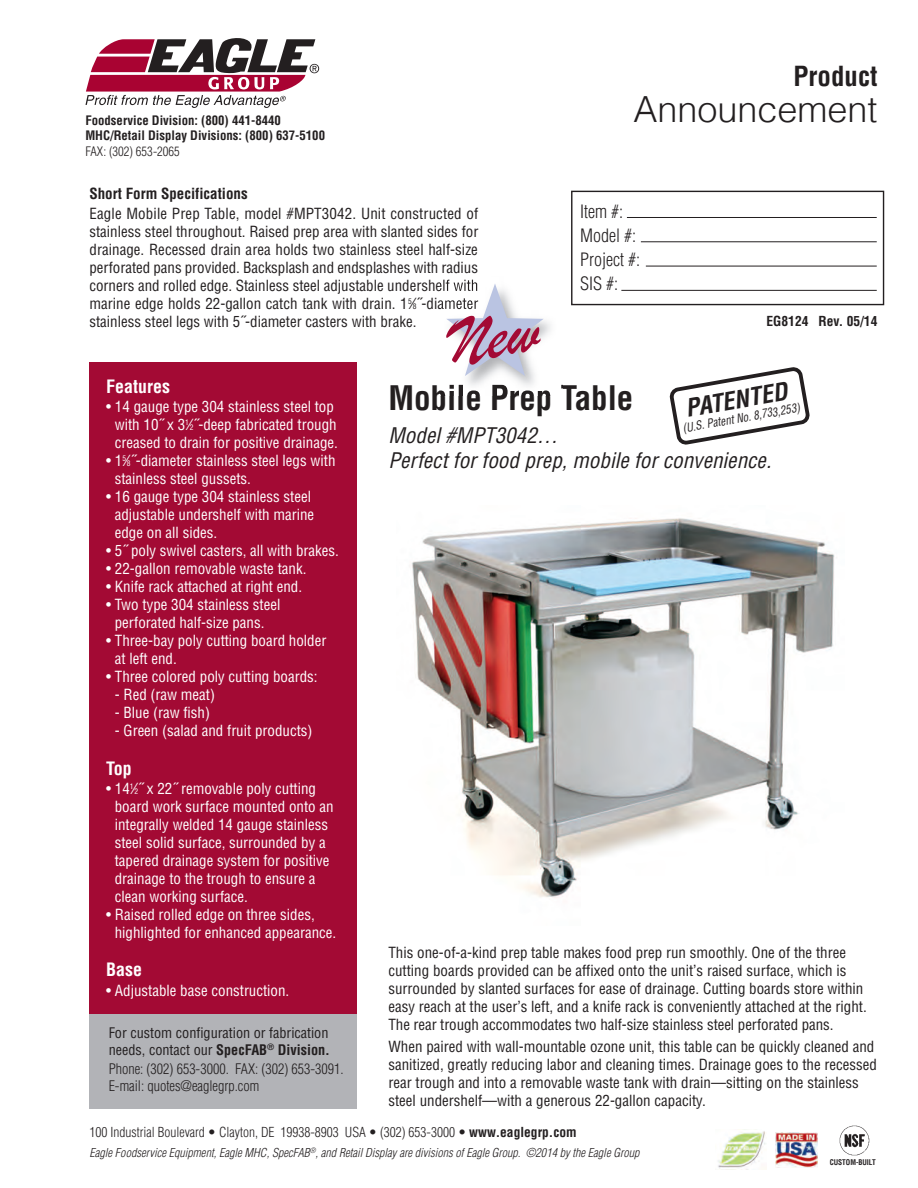
<style>
.page{position:relative;width:918px;height:1188px;background:#fff}
.page>*{position:absolute;margin:0;border:0;box-sizing:border-box;transform-origin:0 0}
.t1{font:300 36px "Helvetica";color:#231f20}
.t2{font:700 condensed 33px "Helvetica";color:#231f20}
.t3{font:700 condensed 27px "Helvetica";color:#231f20}
.t4{font:italic 700 condensed 24.15px "Helvetica";color:#231f20}
.t5{font:italic condensed 21px/25.2px "Helvetica";letter-spacing:.005em;color:#231f20}
.t6{font:300 condensed 18px/24px "Helvetica";color:#231f20}
.t7{font:700 condensed 18px "Helvetica";color:#fff}
.t8{font:condensed 15px/18px "Helvetica";color:#231f20}
.t9{font:condensed 15px/18px "Helvetica";color:#fff}
.t10{font:700 condensed 15px "Helvetica";color:#231f20}
.t11{font:condensed 14.25px/16.5px "Helvetica";color:#231f20}
.t12{font:300 condensed 14.25px/16.5px "Helvetica";color:#231f20}
.t13{font:300 condensed 13.5px "Helvetica";color:#231f20}
.t14{font:700 condensed 13.5px "Helvetica";color:#231f20}
.t15{font:700 condensed 12.75px/15.3px "Helvetica";color:#231f20}
.t16{font:300 condensed 12.75px "Helvetica";color:#231f20}
.t17{font:italic 300 condensed 12px "Helvetica";letter-spacing:.005em;color:#231f20}
.t18{font:italic condensed 12px "Helvetica";color:#231f20;scale:.9 1}
.t19{font:700 condensed 7.65px "Helvetica";color:#231f20;scale:.95 1}
.s1{font-size:7.5px}
.s2{font-weight:700}
</style>
<div class="page">
<img style="left:412px;top:518px;width:423px;height:380px">
<div style="left:90px;top:1013px;width:267px;height:95px;background:#b2b3b7"></div>
<svg style="left:85px;top:38px;width:234px;height:70px"></svg>
<div style="left:90px;top:362px;width:267px;height:652px;background:#a30a34"></div>
<div style="left:571px;top:191px;width:313px;height:114px;border:1px solid #231f20"></div>
<hr style="left:627px;top:217px;width:250px;height:1px;background:#231f20">
<hr style="left:641px;top:241px;width:236px;height:1px;background:#231f20">
<hr style="left:646px;top:266px;width:231px;height:1px;background:#231f20">
<hr style="left:621px;top:290px;width:256px;height:1px;background:#231f20">
<img style="left:776px;top:1132px;width:42px;height:36px">
<img style="left:718px;top:1129px;width:48px;height:41px">
<svg style="left:839px;top:1125px;width:19px;height:19px"></svg>
<img style="left:840px;top:1126px;width:29px;height:30px">
<svg style="left:669px;top:367px;width:141px;height:78px"></svg>
<img style="left:440px;top:279px;width:123px;height:106px">
<img style="left:440px;top:385px;width:123px;height:10px">
<img style="left:440px;top:297px;width:6px;height:12px">
<svg style="left:446px;top:284px;width:98px;height:92px"></svg>
<p class="t15" style="left:85px;top:113px;width:241px">Foodservice Division: (800) 441-8440<br>MHC/Retail Display Divisions: (800) 637-5100</p>
<p class="t16" style="left:85px;top:144px;width:96px">FAX: (302) 653-2065</p>
<p class="t10" style="left:90px;top:185px;width:160px">Short Form Specifications</p>
<p class="t8" style="left:90px;top:205px;width:390px;text-align:justify">Eagle Mobile Prep Table, model #MPT3042. Unit constructed of stainless steel throughout. Raised prep area with slanted sides for drainage. Recessed drain area holds two stainless steel half-size perforated pans provided. Backsplash and endsplashes with radius corners and rolled edge. Stainless steel adjustable undershelf with marine edge holds 22-gallon catch tank with drain. 1<sup>5</sup>⁄<span class="s1">8</span>˝-diameter stainless steel legs with 5˝-diameter casters with brake.</p>
<h3 class="t3" style="left:794px;top:61px;width:85px">Product</h3>
<h1 class="t1" style="left:633px;top:95px;width:246px">Announcement</h1>
<p class="t6" style="left:580px;top:200px;width:61px">Item #:<br>Model #:<br>Project #:<br>SIS #:</p>
<p class="t14" style="left:767px;top:313px;width:112px">EG8124 Rev. 05/14</p>
<p class="t7" style="left:106px;top:376px;width:65px">Features</p>
<p class="t9" style="left:106px;top:398px;width:233px;text-align:center">• 14 gauge type 304 stainless steel top with 10˝ x 3<sup>1</sup>⁄<span class="s1">2</span>˝-deep fabricated trough creased to drain for positive drainage.</p>
<p class="t9" style="left:115px;top:452px;width:222px;text-indent:-9px">• 1<sup>5</sup>⁄<span class="s1">8</span>˝-diameter stainless steel legs with stainless steel gussets.</p>
<p class="t9" style="left:115px;top:488px;width:201px;text-indent:-9px">• 16 gauge type 304 stainless steel adjustable undershelf with marine edge on all sides.</p>
<p class="t9" style="left:106px;top:542px;width:234px">• 5˝ poly swivel casters, all with brakes.</p>
<p class="t9" style="left:106px;top:560px;width:202px">• 22-gallon removable waste tank.</p>
<p class="t9" style="left:106px;top:578px;width:198px">• Knife rack attached at right end.</p>
<p class="t9" style="left:106px;top:596px;width:176px;text-align:center">• Two type 304 stainless steel perforated half-size pans.</p>
<p class="t9" style="left:115px;top:632px;width:213px;text-indent:-9px">• Three-bay poly cutting board holder at left end.</p>
<p class="t9" style="left:106px;top:668px;width:213px">• Three colored poly cutting boards:</p>
<p class="t9" style="left:115px;top:686px;width:102px">- Red (raw meat)</p>
<p class="t9" style="left:115px;top:704px;width:97px">- Blue (raw fish)</p>
<p class="t9" style="left:115px;top:722px;width:199px">- Green (salad and fruit products)</p>
<p class="t7" style="left:106px;top:758px;width:27px">Top</p>
<p class="t9" style="left:115px;top:780px;width:220px;text-indent:-9px">• 14<sup>1</sup>⁄<span class="s1">2</span>˝ x 22˝ removable poly cutting board work surface mounted onto an integrally welded 14 gauge stainless steel solid surface, surrounded by a tapered drainage system for positive drainage to the trough to ensure a clean working surface.</p>
<p class="t9" style="left:115px;top:906px;width:223px;text-indent:-9px">• Raised rolled edge on three sides, highlighted for enhanced appearance.</p>
<p class="t7" style="left:106px;top:959px;width:37px">Base</p>
<p class="t9" style="left:106px;top:981px;width:185px">• Adjustable base construction.</p>
<p class="t11" style="left:109px;top:1025px;width:223px">For custom configuration or fabrication needs, contact our <span class="s2">SpecFAB</span><sup>®</sup> <span class="s2">Division.</span></p>
<p class="t12" style="left:109px;top:1061px;width:237px">Phone: (302) 653-3000. FAX: (302) 653-3091.<br>E-mail: quotes@eaglegrp.com</p>
<h3 class="t4" style="left:683px;top:395px;width:105px;rotate:-10deg">PATENTED</h3>
<h2 class="t2" style="left:388px;top:379px;width:246px">Mobile Prep Table</h2>
<h3 class="t5" style="left:388px;top:423px;width:384px">Model #MPT3042…<br>Perfect for food prep, mobile for convenience.</h3>
<p class="t18" style="left:682px;top:421px;width:134px;rotate:-10deg">(U.S. Patent No. 8,733,253)</p>
<p class="t8" style="left:388px;top:944px;width:480px">This one-of-a-kind prep table makes food prep run smoothly. One of the three cutting boards provided can be affixed onto the unit’s raised surface, which is surrounded by slanted surfaces for ease of drainage. Cutting boards store within easy reach at the user’s left, and a knife rack is conveniently attached at the right.<br>The rear trough accommodates two half-size stainless steel perforated pans.</p>
<p class="t8" style="left:388px;top:1037px;width:490px">When paired with wall-mountable ozone unit, this table can be quickly cleaned and sanitized, greatly reducing labor and cleaning times. Drainage goes to the recessed rear trough and into a removable waste tank with drain—sitting on the stainless steel undershelf—with a generous 22-gallon capacity.</p>
<p class="t13" style="left:90px;top:1125px;width:489px">100 Industrial Boulevard • Clayton, DE 19938-8903 USA • (302) 653-3000 • <span class="s2">www.eaglegrp.com</span></p>
<p class="t17" style="left:90px;top:1146px;width:551px">Eagle Foodservice Equipment, Eagle MHC, SpecFAB<sup>®</sup>, and Retail Display are divisions of Eagle Group. ©2014 by the Eagle Group</p>
<p class="t19" style="left:830px;top:1157px;width:50px">CUSTOM-BUILT</p>
</div>
